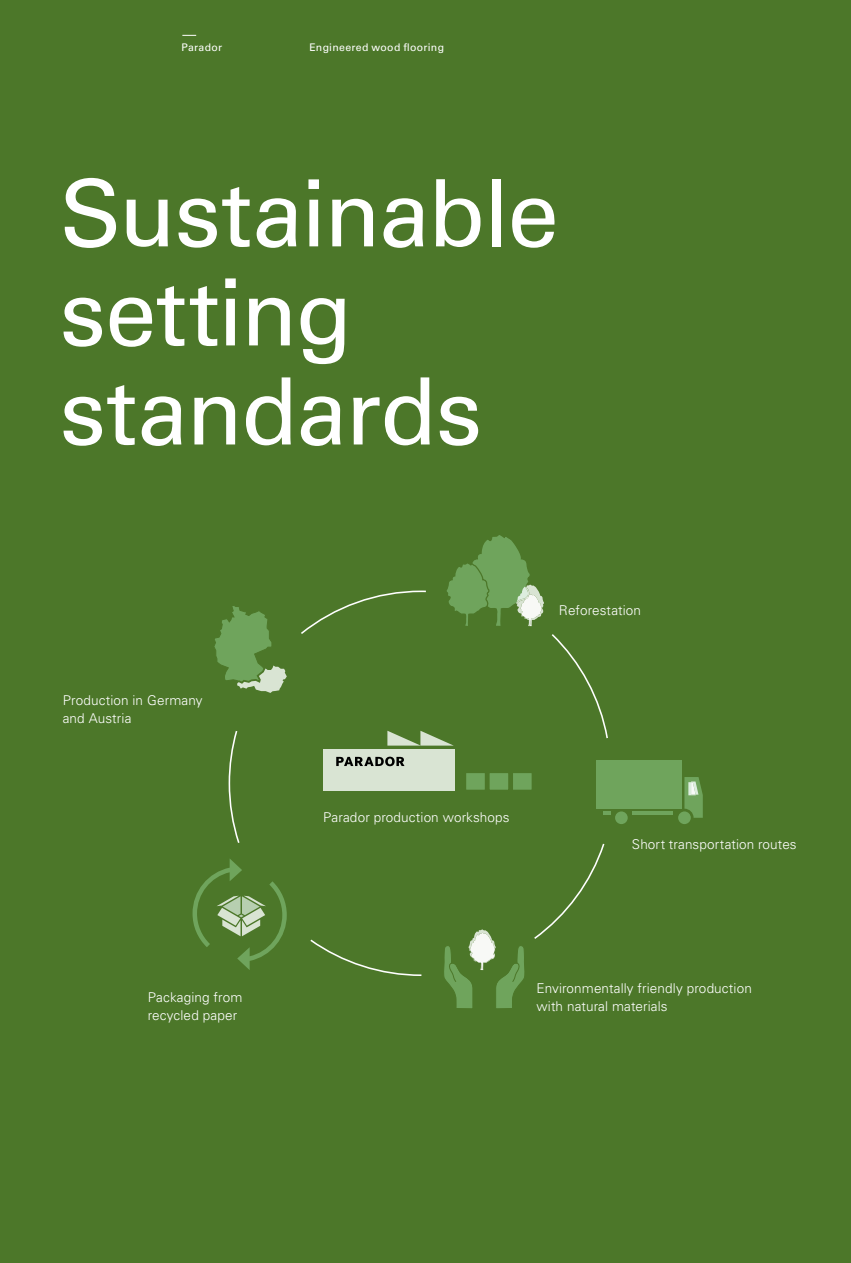
<style>
.page{position:relative;width:851px;height:1263px;background:#fff}
.page>*{position:absolute;margin:0;border:0;box-sizing:border-box;transform-origin:0 0}
.t1{font:93px/99px "Univers LT Pro 55 Roman";letter-spacing:-.02em;color:#fff}
.t2{font:300 13.5px/18px "Univers LT Pro 45";letter-spacing:.01em;color:#fff}
.t3{font:10.5px "Univers LT Pro 55 Roman";letter-spacing:.03em;color:#fff}
</style>
<div class="page">
<div style="left:0;top:0;width:850px;height:1263px;background:#4c7729"></div>
<div style="left:323px;top:749px;width:132px;height:41px;background:#d9e4d3"></div>
<svg style="left:387px;top:731px;width:66px;height:15px"></svg>
<div style="left:465px;top:772px;width:20px;height:18px;background:#6fa45c"></div>
<div style="left:465px;top:772px;width:21px;height:19px;border:1px solid #4c7729"></div>
<div style="left:489px;top:772px;width:19px;height:18px;background:#6fa45c"></div>
<div style="left:488px;top:772px;width:21px;height:19px;border:1px solid #4c7729"></div>
<div style="left:512px;top:772px;width:20px;height:18px;background:#6fa45c"></div>
<div style="left:511px;top:772px;width:22px;height:19px;border:1px solid #4c7729"></div>
<svg style="left:446px;top:535px;width:98px;height:92px"></svg>
<svg style="left:301px;top:590px;width:125px;height:44px"></svg>
<svg style="left:551px;top:634px;width:57px;height:105px"></svg>
<svg style="left:534px;top:843px;width:71px;height:96px"></svg>
<svg style="left:310px;top:939px;width:112px;height:37px"></svg>
<svg style="left:228px;top:731px;width:12px;height:112px"></svg>
<div style="left:595px;top:760px;width:86px;height:49px;background:#6fa45c"></div>
<div style="left:678px;top:811px;width:12px;height:13px;background:#6fa45c;border-radius:50%"></div>
<div style="left:615px;top:811px;width:12px;height:13px;background:#6fa45c;border-radius:50%"></div>
<hr style="left:632px;top:811px;width:40px;height:4px;background:#6fa45c">
<svg style="left:603px;top:811px;width:8px;height:4px"></svg>
<svg style="left:684px;top:777px;width:18px;height:41px"></svg>
<svg style="left:214px;top:606px;width:73px;height:87px"></svg>
<svg style="left:336px;top:757px;width:68px;height:9px"></svg>
<svg style="left:444px;top:929px;width:81px;height:79px"></svg>
<svg style="left:192px;top:859px;width:95px;height:111px"></svg>
<svg style="left:182px;top:35px;width:14px;height:1px"></svg>
<p class="t3" style="left:181px;top:41px;width:42px">Parador</p>
<p class="t3" style="left:309px;top:41px;width:136px">Engineered wood flooring</p>
<h1 class="t1" style="left:60px;top:164px;width:501px">Sustainable setting standards</h1>
<p class="t2" style="left:63px;top:692px;width:141px">Production in Germany and Austria</p>
<p class="t2" style="left:148px;top:989px;width:96px">Packaging from recycled paper</p>
<p class="t2" style="left:559px;top:602px;width:84px">Reforestation</p>
<p class="t2" style="left:323px;top:809px;width:188px">Parador production workshops</p>
<p class="t2" style="left:631px;top:836px;width:166px">Short transportation routes</p>
<p class="t2" style="left:536px;top:980px;width:217px">Environmentally friendly production with natural materials</p>
</div>
